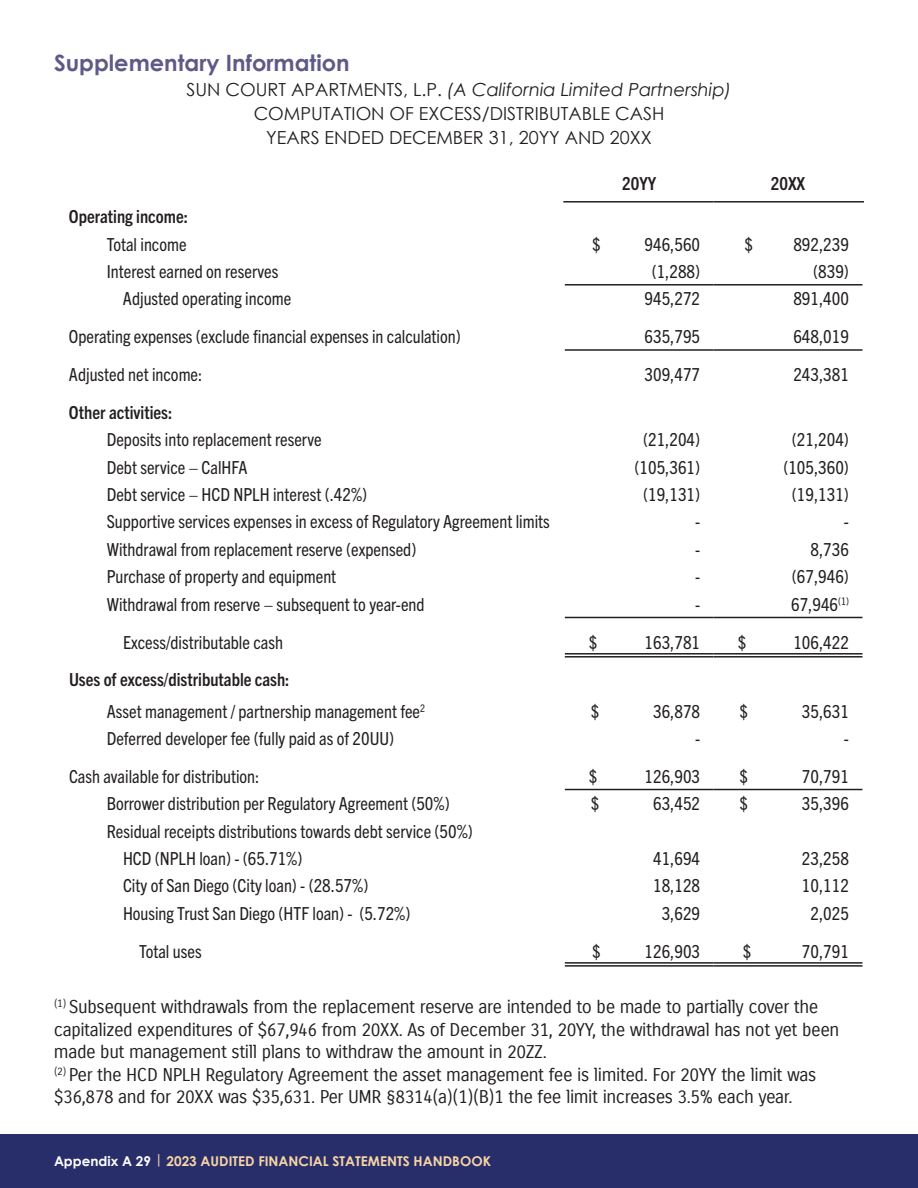
<style>
.page{position:relative;width:918px;height:1188px;background:#fff}
.page>*{position:absolute;margin:0;border:0;box-sizing:border-box;transform-origin:0 0}
.t1{font:700 22.5px "Century Gothic";color:#5e5a88}
.Tb-Left_Inset_2{font:condensed 18px "Trade Gothic Next LT Pro";color:#231f20}
.Footnote{font:18px/22.5px "Carrois Gothic";letter-spacing:-.025em;color:#231f20}
.TB-Left{font:condensed 18px "Trade Gothic Next LT Pro";color:#231f20}
.t2{font:18px/24px "Century Gothic";color:#231f20;text-align:center}
.Tb-Left_Inset_2-2{font:700 condensed 18px "Trade Gothic Next LT Pro";color:#231f20}
.t3{font:700 13.5px "Century Gothic";color:#f9d5a6}
.s1{font-style:italic}
.s2{color:#fff}
</style>
<div class="page">
<div style="left:0;top:1134px;width:918px;height:54px;background:#282e6a"></div>
<hr style="left:565px;top:284px;width:149px;height:2px;background:#231f20">
<hr style="left:714px;top:284px;width:148px;height:2px;background:#231f20">
<hr style="left:565px;top:962px;width:149px;height:2px;background:#231f20">
<hr style="left:565px;top:965px;width:149px;height:2px;background:#231f20">
<hr style="left:714px;top:962px;width:148px;height:2px;background:#231f20">
<hr style="left:714px;top:965px;width:148px;height:2px;background:#231f20">
<hr style="left:565px;top:349px;width:149px;height:2px;background:#231f20">
<hr style="left:714px;top:349px;width:148px;height:2px;background:#231f20">
<hr style="left:565px;top:617px;width:149px;height:1px;background:#231f20">
<hr style="left:714px;top:617px;width:148px;height:1px;background:#231f20">
<hr style="left:565px;top:653px;width:149px;height:2px;background:#231f20">
<hr style="left:565px;top:656px;width:149px;height:2px;background:#231f20">
<hr style="left:714px;top:653px;width:148px;height:2px;background:#231f20">
<hr style="left:714px;top:656px;width:148px;height:2px;background:#231f20">
<hr style="left:565px;top:789px;width:149px;height:1px;background:#231f20">
<hr style="left:714px;top:789px;width:148px;height:1px;background:#231f20">
<hr style="left:563px;top:201px;width:151px;height:2px;background:#231f20">
<hr style="left:714px;top:201px;width:150px;height:2px;background:#231f20">
<p class="t1" style="left:54px;top:46px;width:297px">Supplementary Information</p>
<p class="t2" style="left:187px;top:78px;width:546px">SUN COURT APARTMENTS, L.P. <span class="s1">(A California Limited Partnership)<br></span>COMPUTATION OF EXCESS/DISTRIBUTABLE CASH<br>YEARS ENDED DECEMBER 31, 20YY AND 20XX</p>
<p class="Tb-Left_Inset_2-2" style="left:622px;top:171px;width:35px">20YY</p>
<p class="Tb-Left_Inset_2-2" style="left:771px;top:171px;width:36px">20XX</p>
<p class="Tb-Left_Inset_2-2" style="left:69px;top:204px;width:120px">Operating income:</p>
<p class="Tb-Left_Inset_2" style="left:107px;top:232px;width:81px">Total income</p>
<p class="TB-Left" style="left:592px;top:232px;width:10px">$</p>
<p class="TB-Left" style="left:645px;top:232px;width:57px">946,560</p>
<p class="TB-Left" style="left:744px;top:232px;width:10px">$</p>
<p class="TB-Left" style="left:793px;top:232px;width:57px">892,239</p>
<p class="Tb-Left_Inset_2" style="left:107px;top:259px;width:173px">Interest earned on reserves</p>
<p class="TB-Left" style="left:652px;top:259px;width:50px">(1,288)</p>
<p class="TB-Left" style="left:813px;top:259px;width:37px">(839)</p>
<p class="Tb-Left_Inset_2" style="left:123px;top:287px;width:170px">Adjusted operating income</p>
<p class="TB-Left" style="left:645px;top:287px;width:57px">945,272</p>
<p class="TB-Left" style="left:793px;top:287px;width:57px">891,400</p>
<p class="Tb-Left_Inset_2" style="left:69px;top:324px;width:393px">Operating expenses (exclude financial expenses in calculation)</p>
<p class="TB-Left" style="left:645px;top:324px;width:57px">635,795</p>
<p class="TB-Left" style="left:793px;top:324px;width:57px">648,019</p>
<p class="Tb-Left_Inset_2" style="left:69px;top:362px;width:135px">Adjusted net income:</p>
<p class="TB-Left" style="left:645px;top:362px;width:57px">309,477</p>
<p class="TB-Left" style="left:793px;top:362px;width:57px">243,381</p>
<p class="Tb-Left_Inset_2-2" style="left:69px;top:400px;width:105px">Other activities:</p>
<p class="Tb-Left_Inset_2" style="left:107px;top:427px;width:216px">Deposits into replacement reserve</p>
<p class="TB-Left" style="left:643px;top:427px;width:59px">(21,204)</p>
<p class="TB-Left" style="left:792px;top:427px;width:59px">(21,204)</p>
<p class="Tb-Left_Inset_2" style="left:107px;top:455px;width:142px">Debt service – CalHFA</p>
<p class="TB-Left" style="left:635px;top:455px;width:67px">(105,361)</p>
<p class="TB-Left" style="left:783px;top:455px;width:67px">(105,360)</p>
<p class="Tb-Left_Inset_2" style="left:107px;top:482px;width:262px">Debt service – HCD NPLH interest (.42%)</p>
<p class="TB-Left" style="left:643px;top:482px;width:59px">(19,131)</p>
<p class="TB-Left" style="left:792px;top:482px;width:59px">(19,131)</p>
<p class="Tb-Left_Inset_2" style="left:107px;top:510px;width:445px">Supportive services expenses in excess of Regulatory Agreement limits</p>
<p class="TB-Left" style="left:695px;top:510px;width:7px">-</p>
<p class="TB-Left" style="left:844px;top:510px;width:7px">-</p>
<p class="Tb-Left_Inset_2" style="left:107px;top:537px;width:311px">Withdrawal from replacement reserve (expensed)</p>
<p class="TB-Left" style="left:695px;top:537px;width:7px">-</p>
<p class="TB-Left" style="left:811px;top:537px;width:40px">8,736</p>
<p class="Tb-Left_Inset_2" style="left:107px;top:564px;width:231px">Purchase of property and equipment</p>
<p class="TB-Left" style="left:695px;top:564px;width:7px">-</p>
<p class="TB-Left" style="left:792px;top:564px;width:59px">(67,946)</p>
<p class="Tb-Left_Inset_2" style="left:107px;top:592px;width:319px">Withdrawal from reserve – subsequent to year-end</p>
<p class="TB-Left" style="left:695px;top:592px;width:7px">-</p>
<p class="TB-Left" style="left:791px;top:592px;width:59px">67,946<sup>(1)</sup></p>
<p class="Tb-Left_Inset_2" style="left:123px;top:630px;width:161px">Excess/distributable cash</p>
<p class="TB-Left" style="left:589px;top:630px;width:10px">$</p>
<p class="TB-Left" style="left:645px;top:630px;width:57px">163,781</p>
<p class="TB-Left" style="left:738px;top:630px;width:10px">$</p>
<p class="TB-Left" style="left:793px;top:630px;width:57px">106,422</p>
<p class="Tb-Left_Inset_2-2" style="left:69px;top:668px;width:222px">Uses of excess/distributable cash:</p>
<p class="Tb-Left_Inset_2" style="left:107px;top:699px;width:320px">Asset management / partnership management fee<sup>2</sup></p>
<p class="TB-Left" style="left:591px;top:699px;width:10px">$</p>
<p class="TB-Left" style="left:653px;top:699px;width:49px">36,878</p>
<p class="TB-Left" style="left:740px;top:699px;width:10px">$</p>
<p class="TB-Left" style="left:802px;top:699px;width:49px">35,631</p>
<p class="Tb-Left_Inset_2" style="left:107px;top:726px;width:289px">Deferred developer fee (fully paid as of 20UU)</p>
<p class="TB-Left" style="left:695px;top:726px;width:7px">-</p>
<p class="TB-Left" style="left:844px;top:726px;width:7px">-</p>
<p class="Tb-Left_Inset_2" style="left:69px;top:764px;width:192px">Cash available for distribution:</p>
<p class="TB-Left" style="left:589px;top:764px;width:10px">$</p>
<p class="TB-Left" style="left:645px;top:764px;width:57px">126,903</p>
<p class="TB-Left" style="left:740px;top:764px;width:10px">$</p>
<p class="TB-Left" style="left:802px;top:764px;width:49px">70,791</p>
<p class="Tb-Left_Inset_2" style="left:107px;top:791px;width:344px">Borrower distribution per Regulatory Agreement (50%)</p>
<p class="TB-Left" style="left:591px;top:791px;width:10px">$</p>
<p class="TB-Left" style="left:653px;top:791px;width:49px">63,452</p>
<p class="TB-Left" style="left:740px;top:791px;width:10px">$</p>
<p class="TB-Left" style="left:802px;top:791px;width:49px">35,396</p>
<p class="Tb-Left_Inset_2" style="left:107px;top:819px;width:368px">Residual receipts distributions towards debt service (50%)</p>
<p class="Tb-Left_Inset_2" style="left:123px;top:846px;width:181px">HCD (NPLH loan) - (65.71%)</p>
<p class="TB-Left" style="left:653px;top:846px;width:49px">41,694</p>
<p class="TB-Left" style="left:802px;top:846px;width:49px">23,258</p>
<p class="Tb-Left_Inset_2" style="left:123px;top:874px;width:247px">City of San Diego (City loan) - (28.57%)</p>
<p class="TB-Left" style="left:653px;top:874px;width:49px">18,128</p>
<p class="TB-Left" style="left:802px;top:874px;width:49px">10,112</p>
<p class="Tb-Left_Inset_2" style="left:123px;top:901px;width:289px">Housing Trust San Diego (HTF loan) - (5.72%)</p>
<p class="TB-Left" style="left:662px;top:901px;width:40px">3,629</p>
<p class="TB-Left" style="left:811px;top:901px;width:40px">2,025</p>
<p class="Tb-Left_Inset_2" style="left:139px;top:939px;width:64px">Total uses</p>
<p class="TB-Left" style="left:592px;top:939px;width:10px">$</p>
<p class="TB-Left" style="left:645px;top:939px;width:57px">126,903</p>
<p class="TB-Left" style="left:743px;top:939px;width:10px">$</p>
<p class="TB-Left" style="left:802px;top:939px;width:49px">70,791</p>
<p class="Footnote" style="left:54px;top:996px;width:787px"><sup>(1)</sup> Subsequent withdrawals from the replacement reserve are intended to be made to partially cover the capitalized expenditures of $67,946 from 20XX. As of December 31, 20YY, the withdrawal has not yet been made but management still plans to withdraw the amount in 20ZZ.</p>
<p class="Footnote" style="left:54px;top:1064px;width:764px"><sup>(2)</sup> Per the HCD NPLH Regulatory Agreement the asset management fee is limited. For 20YY the limit was $36,878 and for 20XX was $35,631. Per UMR §8314(a)(1)(B)1 the fee limit increases 3.5% each year.</p>
<p class="t3" style="left:54px;top:1151px;width:439px"><span class="s2">Appendix A 29</span> | 2023 AUDITED FINANCIAL STATEMENTS HANDBOOK</p>
</div>
